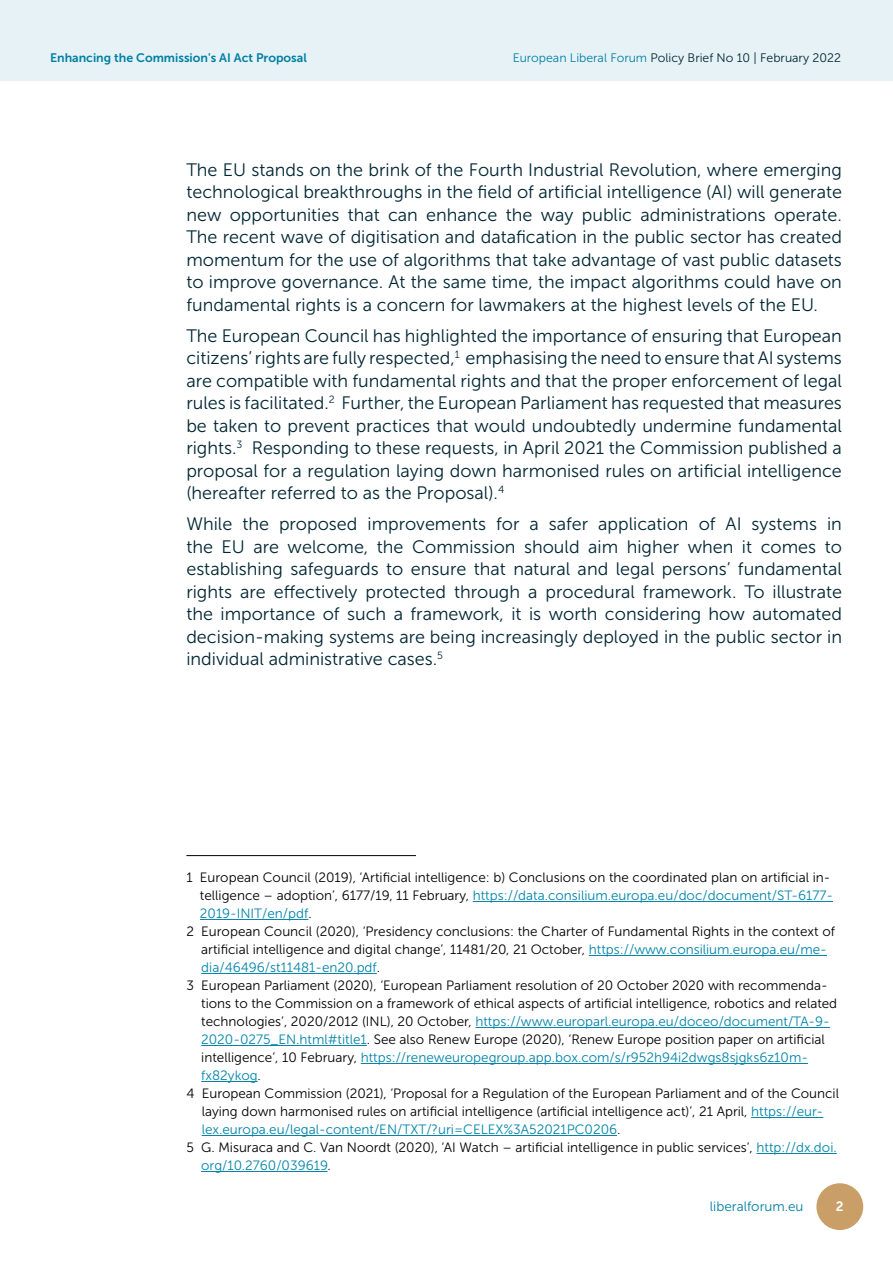
<style>
.page{position:relative;width:893px;height:1263px;background:#fff}
.page>*{position:absolute;margin:0;border:0;box-sizing:border-box;transform-origin:0 0}
.t1{font:18px/22.5px "Museo Sans 300";color:#002633;text-align:justify}
.t2{font:13.5px "Museo Sans 300";color:#000}
.t3{font:13.5px "Museo Sans 300";color:#0084a9}
.t4{font:13.5px "Museo Sans 700";color:#007fa3}
.t5{font:13.5px "Museo Sans 300";color:#002633}
.t6{font:13.5px "Museo Sans 300";color:#007fa3}
.t7{font:13.5px "Museo Sans 700";color:#fff}
.t8{font:12.3px "Museo Sans 300";color:#002633}
.t9{font:12.3px "Museo Sans 700";color:#007fa3}
.s1{color:#007fa3}
.s2{color:#000}
.s3{color:#0084a9}
</style>
<div class="page">
<div style="left:816px;top:1183px;width:47px;height:47px;background:#c99e67;border-radius:50%"></div>
<hr style="left:186px;top:855px;width:230px;height:1px;background:#000">
<hr style="left:473px;top:901px;width:360px;height:1px;background:#0084a9">
<hr style="left:200px;top:919px;width:108px;height:1px;background:#0084a9">
<hr style="left:589px;top:955px;width:238px;height:1px;background:#0084a9">
<hr style="left:201px;top:973px;width:176px;height:1px;background:#0084a9">
<hr style="left:475px;top:1027px;width:355px;height:1px;background:#0084a9">
<hr style="left:201px;top:1045px;width:166px;height:1px;background:#0084a9">
<hr style="left:361px;top:1063px;width:447px;height:1px;background:#0084a9">
<hr style="left:201px;top:1081px;width:57px;height:1px;background:#0084a9">
<hr style="left:751px;top:1117px;width:72px;height:1px;background:#0084a9">
<hr style="left:202px;top:1135px;width:415px;height:1px;background:#0084a9">
<hr style="left:756px;top:1153px;width:81px;height:1px;background:#0084a9">
<hr style="left:201px;top:1171px;width:127px;height:1px;background:#0084a9">
<div style="left:0;top:0;width:893px;height:80px;background:#e6f2f6"></div>
<p class="t4" style="left:51px;top:49px;width:423px">5G for Industry 4.0: Actors, Challenges, and a New Start for Europe</p>
<p class="t5" style="left:519px;top:49px;width:325px"><span class="s1">European Liberal Forum</span> Policy Brief No 3 | July 2021</p>
<p class="t9" style="left:50px;top:51px;width:258px">Enhancing the Commission's AI Act Proposal</p>
<p class="t8" style="left:513px;top:51px;width:330px"><span class="s1">European Liberal Forum</span> Policy Brief No 10 | February 2022</p>
<p class="t1" style="left:186px;top:158px;width:657px">The EU stands on the brink of the Fourth Industrial Revolution, where emerging technological breakthroughs in the field of artificial intelligence (AI) will generate new opportunities that can enhance the way public administrations operate.<br>The recent wave of digitisation and datafication in the public sector has created momentum for the use of algorithms that take advantage of vast public datasets to improve governance. At the same time, the impact algorithms could have on fundamental rights is a concern for lawmakers at the highest levels of the EU.</p>
<p class="t1" style="left:186px;top:324px;width:657px">The European Council has highlighted the importance of ensuring that European citizens’ rights are fully respected,<sup>1</sup> emphasising the need to ensure that AI systems are compatible with fundamental rights and that the proper enforcement of legal rules is facilitated.<sup>2</sup> Further, the European Parliament has requested that measures be taken to prevent practices that would undoubtedly undermine fundamental rights.<sup>3</sup> Responding to these requests, in April 2021 the Commission published a proposal for a regulation laying down harmonised rules on artificial intelligence (hereafter referred to as the Proposal).<sup>4</sup></p>
<p class="t1" style="left:186px;top:513px;width:657px">While the proposed improvements for a safer application of AI systems in the EU are welcome, the Commission should aim higher when it comes to establishing safeguards to ensure that natural and legal persons’ fundamental rights are effectively protected through a procedural framework. To illustrate the importance of such a framework, it is worth considering how automated decision-making systems are being increasingly deployed in the public sector in individual administrative cases.<sup>5</sup></p>
<p class="t2" style="left:186px;top:870px;width:646px">1 European Council (2019), ‘Artificial intelligence: b) Conclusions on the coordinated plan on artificial in-</p>
<p class="t3" style="left:200px;top:888px;width:635px"><span class="s2">telligence – adoption’, 6177/19, 11 February,</span> https://data.consilium.europa.eu/doc/document/ST-6177-</p>
<p class="t3" style="left:200px;top:906px;width:113px">2019-INIT/en/pdf<span class="s2">.</span></p>
<p class="t2" style="left:186px;top:924px;width:650px">2 European Council (2020), ‘Presidency conclusions: the Charter of Fundamental Rights in the context of</p>
<p class="t2" style="left:201px;top:942px;width:627px">artificial intelligence and digital change’, 11481/20, 21 October, <span class="s3">https://www.consilium.europa.eu/me-</span></p>
<p class="t3" style="left:201px;top:960px;width:180px">dia/46496/st11481-en20.pdf<span class="s2">.</span></p>
<p class="t2" style="left:186px;top:978px;width:643px">3 European Parliament (2020), ‘European Parliament resolution of 20 October 2020 with recommenda-</p>
<p class="t2" style="left:201px;top:996px;width:637px">tions to the Commission on a framework of ethical aspects of artificial intelligence, robotics and related</p>
<p class="t3" style="left:201px;top:1014px;width:630px"><span class="s2">technologies’, 2020/2012 (INL), 20 October,</span> https://www.europarl.europa.eu/doceo/document/TA-9-</p>
<p class="t2" style="left:201px;top:1032px;width:625px"><span class="s3">2020-0275_EN.html#title1</span>. See also Renew Europe (2020), ‘Renew Europe position paper on artificial</p>
<p class="t3" style="left:201px;top:1050px;width:608px"><span class="s2">intelligence’, 10 February,</span> https://reneweuropegroup.app.box.com/s/r952h94i2dwgs8sjgks6z10m-</p>
<p class="t3" style="left:201px;top:1068px;width:61px">fx82ykog<span class="s2">.</span></p>
<p class="t2" style="left:186px;top:1086px;width:654px">4 European Commission (2021), ‘Proposal for a Regulation of the European Parliament and of the Council</p>
<p class="t2" style="left:202px;top:1104px;width:623px">laying down harmonised rules on artificial intelligence (artificial intelligence act)’, 21 April, <span class="s3">https://eur-</span></p>
<p class="t3" style="left:202px;top:1122px;width:420px">lex.europa.eu/legal-content/EN/TXT/?uri=CELEX%3A52021PC0206<span class="s2">.</span></p>
<p class="t2" style="left:186px;top:1140px;width:652px">5 G. Misuraca and C. Van Noordt (2020), ‘AI Watch – artificial intelligence in public services’, <span class="s3">http://dx.doi.</span></p>
<p class="t3" style="left:201px;top:1158px;width:131px">org/10.2760/039619<span class="s2">.</span></p>
<p class="t6" style="left:710px;top:1199px;width:95px">liberalforum.eu</p>
<p class="t7" style="left:836px;top:1199px;width:9px">2</p>
</div>
